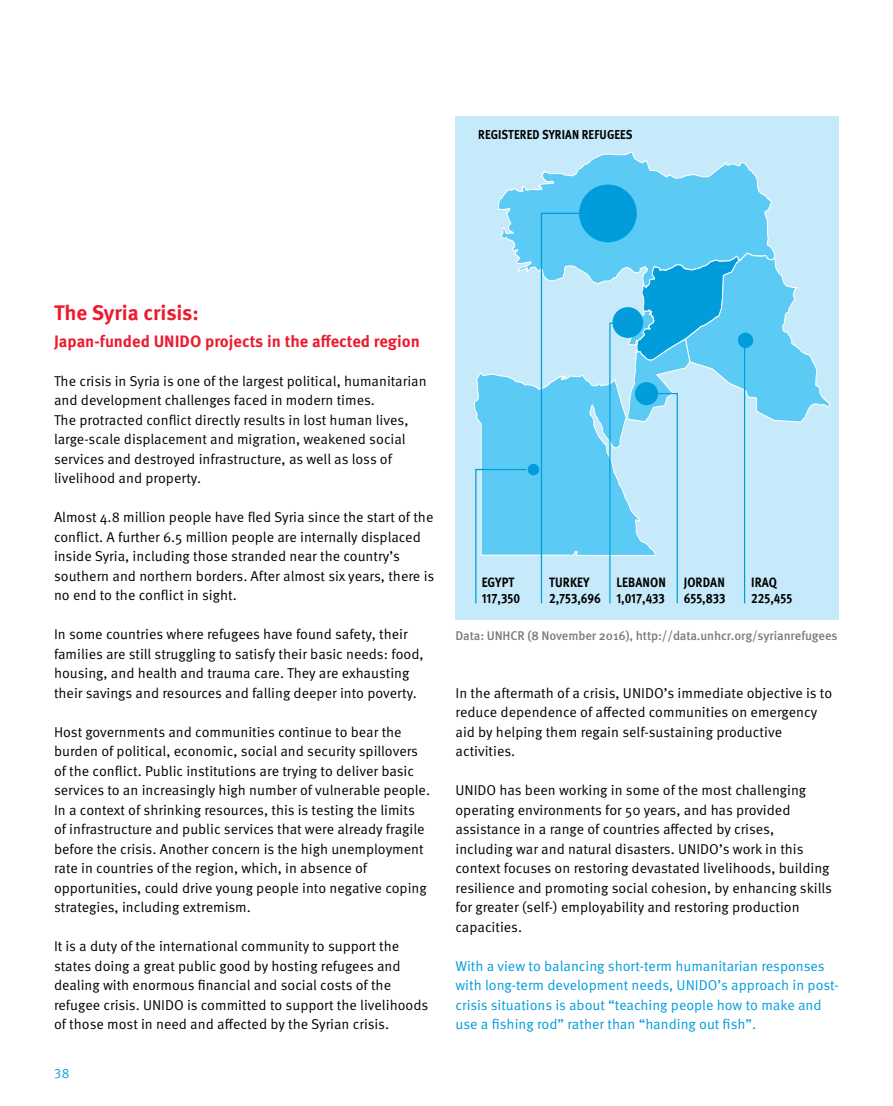
<style>
.page{position:relative;width:893px;height:1106px;background:#fff}
.page>*{position:absolute;margin:0;border:0;box-sizing:border-box;transform-origin:0 0}
.t1{font:700 21px "Meta Pro";letter-spacing:-.005em;color:#ed1b2f}
.t2{font:700 16.5px "Meta Pro";color:#ed1b2f}
.t3{font:14.25px/19.5px "Meta Pro";color:#000}
.t4{font:14.25px/19.5px "Meta Pro";color:#009cdc}
.t5{font:700 13.5px/16.2px "Meta Pro";color:#000;scale:.88 1}
.t6{font:13.5px "Meta Pro";color:#009cdc}
.t7{font:700 12.9px "Meta Pro";color:#000;scale:.88 1}
.t8{font:500 12.6px "Meta Pro";letter-spacing:-.01em;color:#787c78}
</style>
<div class="page">
<div style="left:455px;top:116px;width:384px;height:503px;background:#c7eafb"></div>
<svg style="left:474px;top:152px;width:356px;height:452px"></svg>
<p class="t7" style="left:478px;top:126px;width:8px">REGISTERED</p>
<p class="t7" style="left:542px;top:126px;width:16px">SYRIAN</p>
<p class="t7" style="left:582px;top:126px;width:9px">REFUGEES</p>
<h1 class="t1" style="left:54px;top:299px;width:146px">THE SYRIA CRISIS:</h1>
<p class="t2" style="left:54px;top:330px;width:367px">JAPAN-FUNDED UNIDO PROJECTS IN THE AFFECTED REGION</p>
<p class="t3" style="left:54px;top:371px;width:374px">The crisis in Syria is one of the largest political, humanitarian and development challenges faced in modern times.<br>The protracted conflict directly results in lost human lives, large-scale displacement and migration, weakened social services and destroyed infrastructure, as well as loss of livelihood and property.</p>
<p class="t3" style="left:54px;top:508px;width:382px">Almost 4.8 million people have fled Syria since the start of the conflict. A further 6.5 million people are internally displaced inside Syria, including those stranded near the country’s southern and northern borders. After almost six years, there is no end to the conflict in sight.</p>
<p class="t3" style="left:54px;top:625px;width:371px">In some countries where refugees have found safety, their families are still struggling to satisfy their basic needs: food, housing, and health and trauma care. They are exhausting their savings and resources and falling deeper into poverty.</p>
<p class="t3" style="left:54px;top:722px;width:378px">Host governments and communities continue to bear the burden of political, economic, social and security spillovers of the conflict. Public institutions are trying to deliver basic services to an increasingly high number of vulnerable people.<br>In a context of shrinking resources, this is testing the limits of infrastructure and public services that were already fragile before the crisis. Another concern is the high unemployment rate in countries of the region, which, in absence of opportunities, could drive young people into negative coping strategies, including extremism.</p>
<p class="t3" style="left:54px;top:937px;width:376px">It is a duty of the international community to support the states doing a great public good by hosting refugees and dealing with enormous financial and social costs of the refugee crisis. UNIDO is committed to support the livelihoods of those most in need and affected by the Syrian crisis.</p>
<p class="t6" style="left:54px;top:1065px;width:17px">38</p>
<p class="t5" style="left:482px;top:575px;width:45px">EGYPT<br>117,350</p>
<p class="t5" style="left:549px;top:575px;width:60px">TURKEY<br>2,753,696</p>
<p class="t5" style="left:616px;top:575px;width:57px">LEBANON<br>1,017,433</p>
<p class="t5" style="left:684px;top:575px;width:49px">JORDAN<br>655,833</p>
<p class="t5" style="left:751px;top:575px;width:48px">IRAQ<br>225,455</p>
<p class="t8" style="left:455px;top:628px;width:384px">Data: UNHCR (8 November 2016), http://data.unhcr.org/syrianrefugees</p>
<p class="t3" style="left:455px;top:683px;width:378px">In the aftermath of a crisis, UNIDO’s immediate objective is to reduce dependence of affected communities on emergency aid by helping them regain self-sustaining productive activities.</p>
<p class="t3" style="left:455px;top:781px;width:378px">UNIDO has been working in some of the most challenging operating environments for 50 years, and has provided assistance in a range of countries affected by crises, including war and natural disasters. UNIDO’s work in this context focuses on restoring devastated livelihoods, building resilience and promoting social cohesion, by enhancing skills for greater (self-) employability and restoring production capacities.</p>
<p class="t4" style="left:455px;top:956px;width:385px">With a view to balancing short-term humanitarian responses with long-term development needs, UNIDO’s approach in post&shy;crisis situations is about “teaching people how to make and use a fishing rod” rather than “handing out fish”.</p>
</div>
